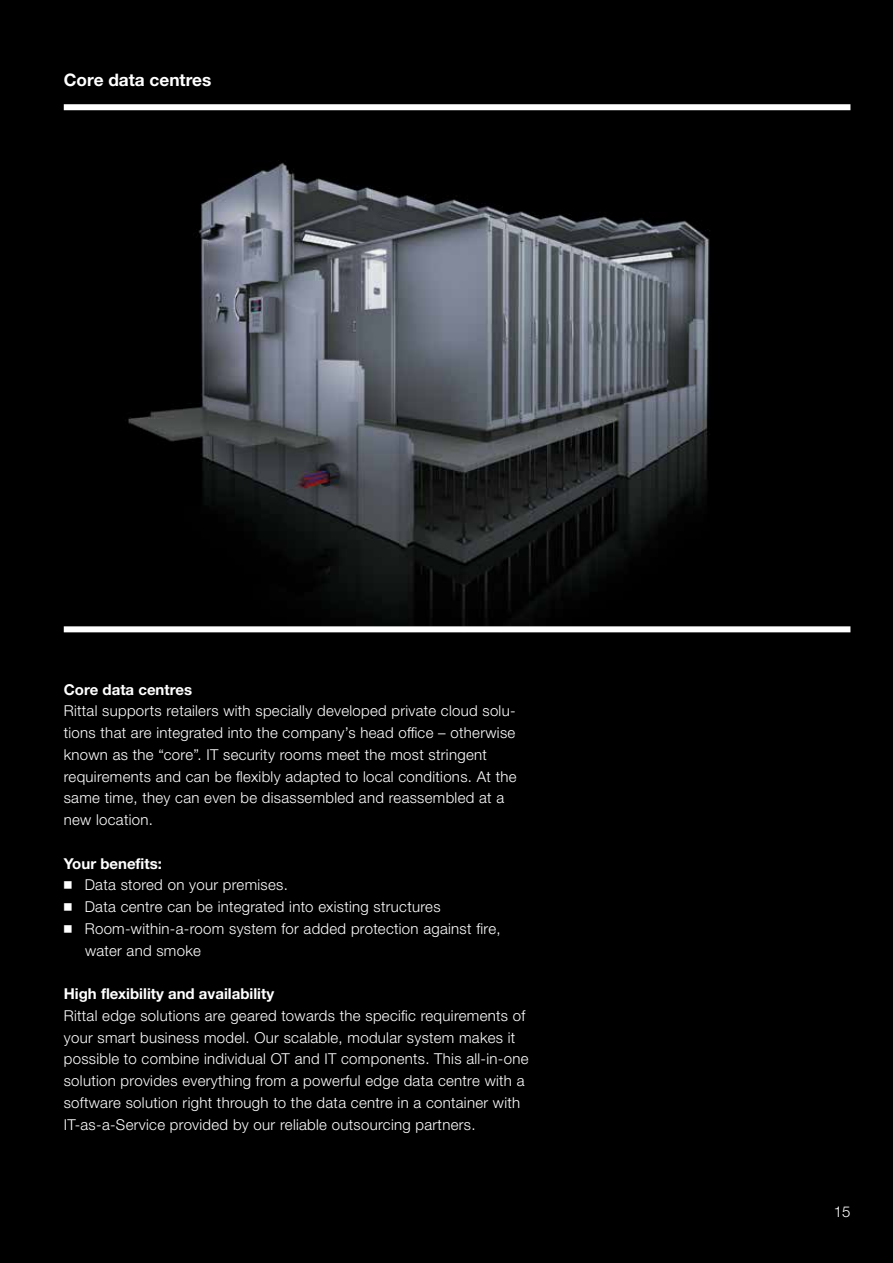
<style>
.page{position:relative;width:893px;height:1263px;background:#000}
.page>*{position:absolute;margin:0;border:0;box-sizing:border-box;transform-origin:0 0}
.t1{font:700 17.25px "Neue Helvetica For Rittal";color:#fff}
.t2{font:300 15px/21.8px "Neue Helvetica For Rittal";letter-spacing:.02em;color:#fff}
.t3{font:700 15px "Neue Helvetica For Rittal";color:#fff}
.s1{font-weight:400}
</style>
<div class="page">
<img style="left:64px;top:110px;width:786px;height:516px">
<div style="left:64px;top:104px;width:786px;height:6px;background:#fff"></div>
<div style="left:64px;top:626px;width:786px;height:6px;background:#fff"></div>
<p class="t1" style="left:64px;top:69px;width:149px">Core data centres</p>
<p class="t3" style="left:64px;top:680px;width:130px">Core data centres</p>
<p class="t2" style="left:64px;top:700px;width:454px">Rittal supports retailers with specially developed private cloud solu&shy;tions that are integrated into the company’s head office – otherwise known as the “core”. IT security rooms meet the most stringent requirements and can be flexibly adapted to local conditions. At the same time, they can even be disassembled and reassembled at a new location.</p>
<p class="t3" style="left:64px;top:854px;width:100px">Your benefits:</p>
<p class="t2" style="left:64px;top:874px;width:226px"><span class="s1">◾</span> Data stored on your premises.</p>
<p class="t2" style="left:64px;top:896px;width:378px"><span class="s1">◾</span> Data centre can be integrated into existing structures</p>
<p class="t2" style="left:64px;top:918px;width:438px"><span class="s1">◾</span> Room-within-a-room system for added protection against fire,</p>
<p class="t2" style="left:85px;top:939px;width:117px">water and smoke</p>
<p class="t3" style="left:64px;top:984px;width:212px">High flexibility and availability</p>
<p class="t2" style="left:64px;top:1005px;width:466px">Rittal edge solutions are geared towards the specific requirements of your smart business model. Our scalable, modular system makes it possible to combine individual OT and IT components. This all-in-one solution provides everything from a powerful edge data centre with a software solution right through to the data centre in a container with IT-as-a-Service provided by our reliable outsourcing partners.</p>
<p class="t2" style="left:834px;top:1200px;width:18px">15</p>
</div>
